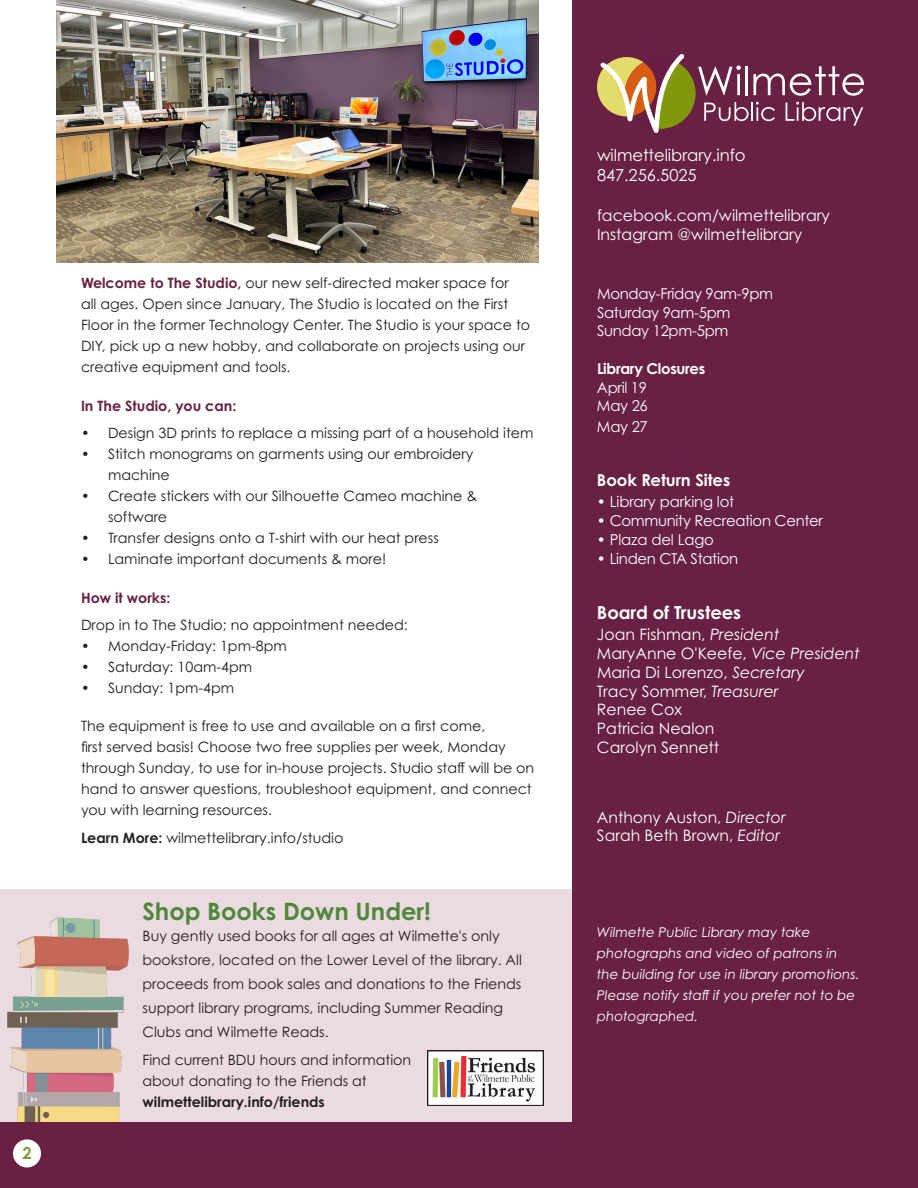
<style>
.page{position:relative;width:918px;height:1188px;background:#fff}
.page>*{position:absolute;margin:0;border:0;box-sizing:border-box;transform-origin:0 0}
.Teen_All_Ages_Progra{font:700 24px "Century Gothic Pro";color:#4f883b}
.t1{font:700 18px "Century Gothic Pro";letter-spacing:-.005em;color:#fff}
.sidebar_head{font:16.5px "Century Gothic Pro";letter-spacing:-.005em;color:#fff}
.sidebar_head-2{font:700 16.5px "Century Gothic Pro";letter-spacing:-.005em;color:#fff}
.t2{font:700 16.5px "Century Gothic Pro";color:#799c3d}
.Basic_Body_Text{font:15.75px "Century Gothic Pro";color:#fff}
.t3{font:15px "Century Gothic Pro";letter-spacing:-.02em;color:#fff}
.t4{font:700 15px "Century Gothic Pro";letter-spacing:-.02em;color:#fff}
.Paragraph_body{font:14.25px/21px "Century Gothic Pro";color:#231f20}
.Event_Listing_body{font:14.25px/21px "Century Gothic Pro";color:#231f20}
.Basic_Body_Text-2{font:14.25px/24px "Century Gothic Pro";color:#231f20}
.Paragraph_body-2{font:700 14.25px "Century Gothic Pro";color:#682043}
.Basic_Body_Text-3{font:italic 13.5px/21px "Century Gothic Pro";color:#fff}
.s1{font-weight:700;color:#682043}
.s2{font-weight:700}
.s3{font-style:italic}
</style>
<div class="page">
<div style="left:0;top:889px;width:661px;height:237px;background:#ebdbe0"></div>
<img style="left:0;top:917px;width:143px;height:206px">
<div style="left:0;top:1123px;width:918px;height:65px;background:#682043"></div>
<div style="left:572px;top:0;width:346px;height:1188px;background:#682043"></div>
<svg style="left:597px;top:54px;width:267px;height:79px"></svg>
<img style="left:428px;top:1051px;width:116px;height:54px">
<div style="left:13px;top:1139px;width:28px;height:28px;background:#fff;border-radius:50%"></div>
<img style="left:56px;top:0;width:482px;height:262px">
<p class="t2" style="left:22px;top:1142px;width:11px">2</p>
<p class="Event_Listing_body" style="left:81px;top:273px;width:451px"><span class="s1">Welcome to The Studio,</span> our new self-directed maker space for<br>all ages. Open since January, The Studio is located on the First Floor in the former Technology Center. The Studio is your space to DIY, pick up a new hobby, and collaborate on projects using our creative equipment and tools.</p>
<p class="Paragraph_body-2" style="left:81px;top:397px;width:157px">In The Studio, you can:</p>
<p class="Paragraph_body" style="left:81px;top:422px;width:454px">• Design 3D prints to replace a missing part of a household item</p>
<p class="Paragraph_body" style="left:108px;top:443px;width:367px;text-indent:-27px">• Stitch monograms on garments using our embroidery machine</p>
<p class="Paragraph_body" style="left:108px;top:485px;width:371px;text-indent:-27px">• Create stickers with our Silhouette Cameo machine &amp; software</p>
<p class="Paragraph_body" style="left:81px;top:527px;width:359px">• Transfer designs onto a T-shirt with our heat press</p>
<p class="Paragraph_body" style="left:81px;top:548px;width:307px">• Laminate important documents &amp; more!</p>
<p class="Paragraph_body-2" style="left:81px;top:588px;width:91px">How it works:</p>
<p class="Paragraph_body" style="left:81px;top:614px;width:328px">Drop in to The Studio; no appointment needed:</p>
<p class="Paragraph_body" style="left:81px;top:635px;width:207px">• Monday-Friday: 1pm-8pm</p>
<p class="Paragraph_body" style="left:81px;top:656px;width:173px">• Saturday: 10am-4pm</p>
<p class="Paragraph_body" style="left:81px;top:677px;width:155px">• Sunday: 1pm-4pm</p>
<p class="Paragraph_body" style="left:81px;top:715px;width:455px">The equipment is free to use and available on a first come,<br>first served basis! Choose two free supplies per week, Monday through Sunday, to use for in-house projects. Studio staff will be on hand to answer questions, troubleshoot equipment, and connect you with learning resources.</p>
<p class="Paragraph_body" style="left:81px;top:827px;width:264px"><span class="s2">Learn More:</span> wilmettelibrary.info/studio</p>
<p class="Teen_All_Ages_Progra" style="left:143px;top:897px;width:290px">Shop Books Down Under!</p>
<p class="Basic_Body_Text-2" style="left:143px;top:924px;width:381px">Buy gently used books for all ages at Wilmette's only bookstore, located on the Lower Level of the library. All proceeds from book sales and donations to the Friends support library programs, including Summer Reading Clubs and Wilmette Reads.</p>
<p class="Event_Listing_body" style="left:143px;top:1049px;width:270px">Find current BDU hours and information about donating to the Friends at <span class="s2">wilmettelibrary.info/friends</span></p>
<p class="sidebar_head" style="left:597px;top:145px;width:150px">wilmettelibrary.info</p>
<p class="sidebar_head" style="left:597px;top:165px;width:101px">847.256.5025</p>
<p class="Basic_Body_Text" style="left:597px;top:205px;width:234px">facebook.com/wilmettelibrary</p>
<p class="Basic_Body_Text" style="left:597px;top:225px;width:207px">Instagram @wilmettelibrary</p>
<p class="t3" style="left:597px;top:284px;width:178px">Monday-Friday 9am-9pm</p>
<p class="t3" style="left:597px;top:303px;width:135px">Saturday 9am-5pm</p>
<p class="t3" style="left:597px;top:322px;width:133px">Sunday 12pm-5pm</p>
<p class="t4" style="left:597px;top:359px;width:110px">Library Closures</p>
<p class="t3" style="left:597px;top:378px;width:52px">April 19</p>
<p class="t3" style="left:597px;top:397px;width:52px">May 26</p>
<p class="t3" style="left:597px;top:418px;width:52px">May 27</p>
<p class="sidebar_head-2" style="left:597px;top:470px;width:135px">Book Return Sites</p>
<p class="t3" style="left:597px;top:493px;width:139px">• Library parking lot</p>
<p class="t3" style="left:597px;top:512px;width:228px">• Community Recreation Center</p>
<p class="t3" style="left:597px;top:530px;width:119px">• Plaza del Lago</p>
<p class="t3" style="left:597px;top:549px;width:143px">• Linden CTA Station</p>
<p class="t1" style="left:597px;top:601px;width:146px">Board of Trustees</p>
<p class="Basic_Body_Text" style="left:597px;top:625px;width:184px">Joan Fishman, <span class="s3">President</span></p>
<p class="Basic_Body_Text" style="left:597px;top:644px;width:264px">MaryAnne O'Keefe, <span class="s3">Vice President</span></p>
<p class="Basic_Body_Text" style="left:597px;top:663px;width:209px">Maria Di Lorenzo, <span class="s3">Secretary</span></p>
<p class="Basic_Body_Text" style="left:597px;top:681px;width:183px">Tracy Sommer, <span class="s3">Treasurer</span></p>
<p class="Basic_Body_Text" style="left:597px;top:700px;width:86px">Renee Cox</p>
<p class="Basic_Body_Text" style="left:597px;top:719px;width:119px">Patricia Nealon</p>
<p class="Basic_Body_Text" style="left:597px;top:738px;width:124px">Carolyn Sennett</p>
<p class="Basic_Body_Text" style="left:597px;top:807px;width:190px">Anthony Auston, <span class="s3">Director</span></p>
<p class="Basic_Body_Text" style="left:597px;top:826px;width:185px">Sarah Beth Brown, <span class="s3">Editor</span></p>
<p class="Basic_Body_Text-3" style="left:597px;top:922px;width:264px">Wilmette Public Library may take photographs and video of patrons in the building for use in library promotions.<br>Please notify staff if you prefer not to be photographed.</p>
</div>
